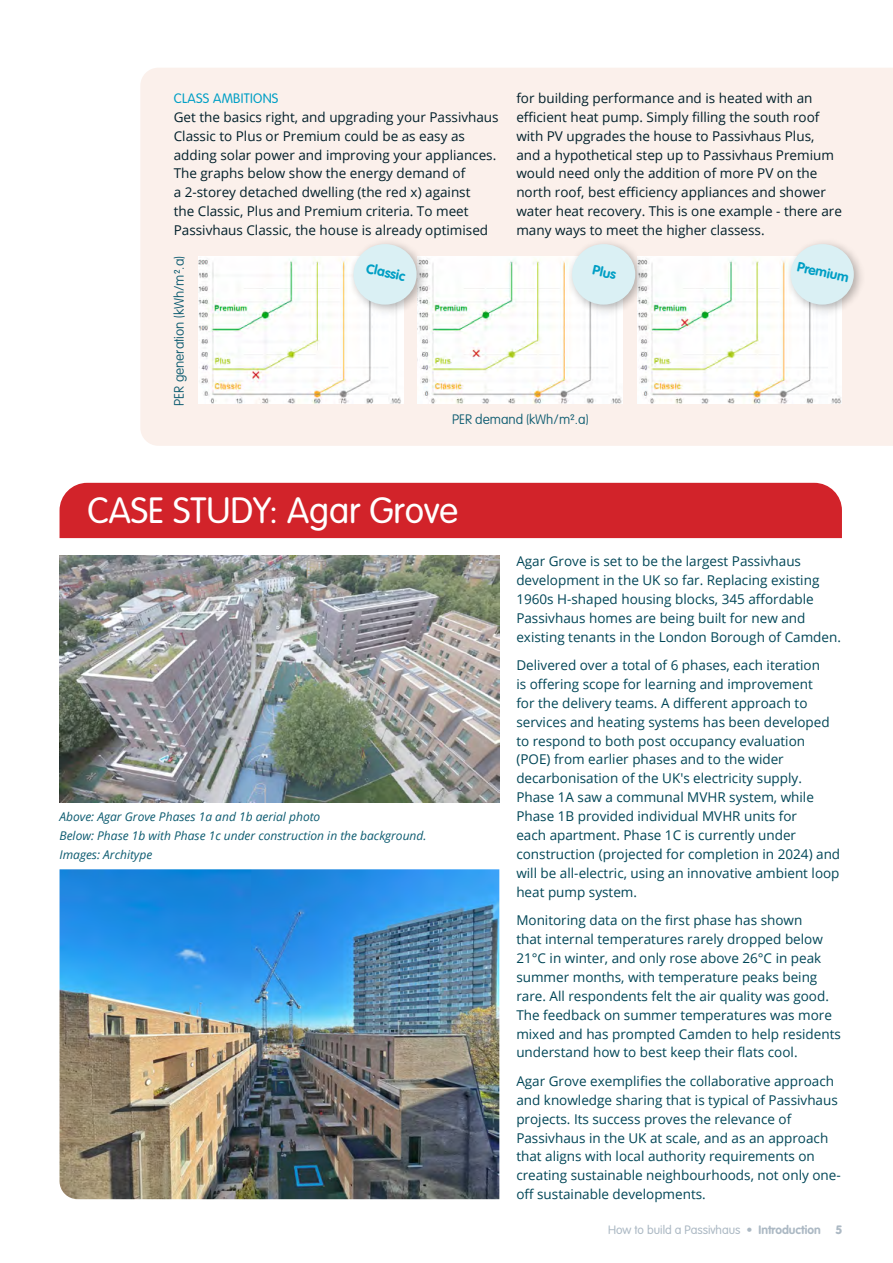
<style>
.page{position:relative;width:893px;height:1263px;background:#fff}
.page>*{position:absolute;margin:0;border:0;box-sizing:border-box;transform-origin:0 0}
.t1{font:300 36px "VAG Rounded LT Pro";color:#fff}
.t2{font:13.5px/18.9px "Open Sans";color:#004657}
.t3{font:13.5px/18.9px "Open Sans";color:#001f2a}
.t4{font:100 13.5px "VAG Rounded LT Pro";color:#0c5b70}
.t5{font:700 13.5px "VAG Rounded LT Pro";color:#009fc5}
.t6{font:300 13.5px "VAG Rounded LT Pro";letter-spacing:.02em;color:#009fc5}
.t7{font:italic 12px/18.8px "Open Sans";color:#0c5b70}
.t8{font:300 12px "VAG Rounded LT Pro";color:#acb9c4}
.t9{font:900 12px "VAG Rounded LT Pro";color:#acb9c4}
.s1{font-weight:700}
</style>
<div class="page">
<div style="left:60px;top:483px;width:782px;height:55px;background:#d2232a"></div>
<div style="left:140px;top:68px;width:753px;height:378px;background:#fbf0eb"></div>
<img style="left:199px;top:256px;width:204px;height:147px">
<img style="left:418px;top:256px;width:204px;height:147px">
<img style="left:637px;top:256px;width:205px;height:147px">
<img style="left:60px;top:869px;width:439px;height:330px">
<img style="left:60px;top:555px;width:439px;height:248px">
<div style="left:784px;top:238px;width:81px;height:79px;background:#000;opacity:.3"></div>
<div style="left:791px;top:244px;width:63px;height:61px;background:#daf0f4;border-radius:50%"></div>
<div style="left:347px;top:238px;width:81px;height:79px;background:#000;opacity:.3"></div>
<div style="left:353px;top:244px;width:64px;height:61px;background:#daf0f4;border-radius:50%"></div>
<div style="left:566px;top:238px;width:81px;height:79px;background:#000;opacity:.3"></div>
<div style="left:572px;top:244px;width:63px;height:61px;background:#daf0f4;border-radius:50%"></div>
<p class="t6" style="left:174px;top:90px;width:106px">CLASS AMBITIONS</p>
<p class="t3" style="left:174px;top:107px;width:326px">Get the basics right, and upgrading your Passivhaus Classic to Plus or Premium could be as easy as adding solar power and improving your appliances.<br>The graphs below show the energy demand of<br>a 2-storey detached dwelling (the red x) against<br>the Classic, Plus and Premium criteria. To meet Passivhaus Classic, the house is already optimised</p>
<p class="t3" style="left:516px;top:88px;width:327px">for building performance and is heated with an efficient heat pump. Simply filling the south roof with PV upgrades the house to Passivhaus Plus,<br>and a hypothetical step up to Passivhaus Premium would need only the addition of more PV on the north roof, best efficiency appliances and shower water heat recovery. This is one example - there are many ways to meet the higher classess.</p>
<p class="t4" style="left:171px;top:406px;width:151px;rotate:-90deg">PER generation (kWh/m².a)</p>
<p class="t5" style="left:368px;top:260px;width:41px;rotate:12deg">Classic</p>
<p class="t5" style="left:595px;top:261px;width:25px;rotate:12deg">Plus</p>
<p class="t5" style="left:799px;top:258px;width:54px;rotate:12deg">Premium</p>
<p class="t4" style="left:452px;top:411px;width:138px">PER demand (kWh/m².a)</p>
<h1 class="t1" style="left:87px;top:490px;width:372px">CASE STUDY: Agar Grove</h1>
<p class="t7" style="left:60px;top:807px;width:368px">Above: Agar Grove Phases 1a and 1b aerial photo<br>Below: Phase 1b with Phase 1c under construction in the background.<br>Images: Architype</p>
<p class="t2" style="left:516px;top:551px;width:326px">Agar Grove is set to be the largest Passivhaus development in the UK so far. Replacing existing 1960s H-shaped housing blocks, 345 affordable Passivhaus homes are being built for new and existing tenants in the London Borough of Camden.</p>
<p class="t2" style="left:516px;top:655px;width:325px">Delivered over a total of 6 phases, each iteration<br>is offering scope for learning and improvement<br>for the delivery teams. A different approach to services and heating systems has been developed to respond to both post occupancy evaluation (POE) from earlier phases and to the wider decarbonisation of the UK's electricity supply.<br>Phase 1A saw a communal MVHR system, while Phase 1B provided individual MVHR units for<br>each apartment. Phase 1C is currently under construction (projected for completion in 2024) and will be all-electric, using an innovative ambient loop heat pump system.</p>
<p class="t2" style="left:516px;top:910px;width:326px">Monitoring data on the first phase has shown<br>that internal temperatures rarely dropped below 21°C in winter, and only rose above 26°C in peak summer months, with temperature peaks being rare. All respondents felt the air quality was good.<br>The feedback on summer temperatures was more mixed and has prompted Camden to help residents understand how to best keep their flats cool.</p>
<p class="t2" style="left:516px;top:1071px;width:326px">Agar Grove exemplifies the collaborative approach and knowledge sharing that is typical of Passivhaus projects. Its success proves the relevance of Passivhaus in the UK at scale, and as an approach that aligns with local authority requirements on creating sustainable neighbourhoods, not only one&shy;off sustainable developments.</p>
<p class="t8" style="left:608px;top:1222px;width:214px">How to build a Passivhaus • <span class="s1">Introduction</span></p>
<p class="t9" style="left:836px;top:1221px;width:7px">5</p>
</div>
